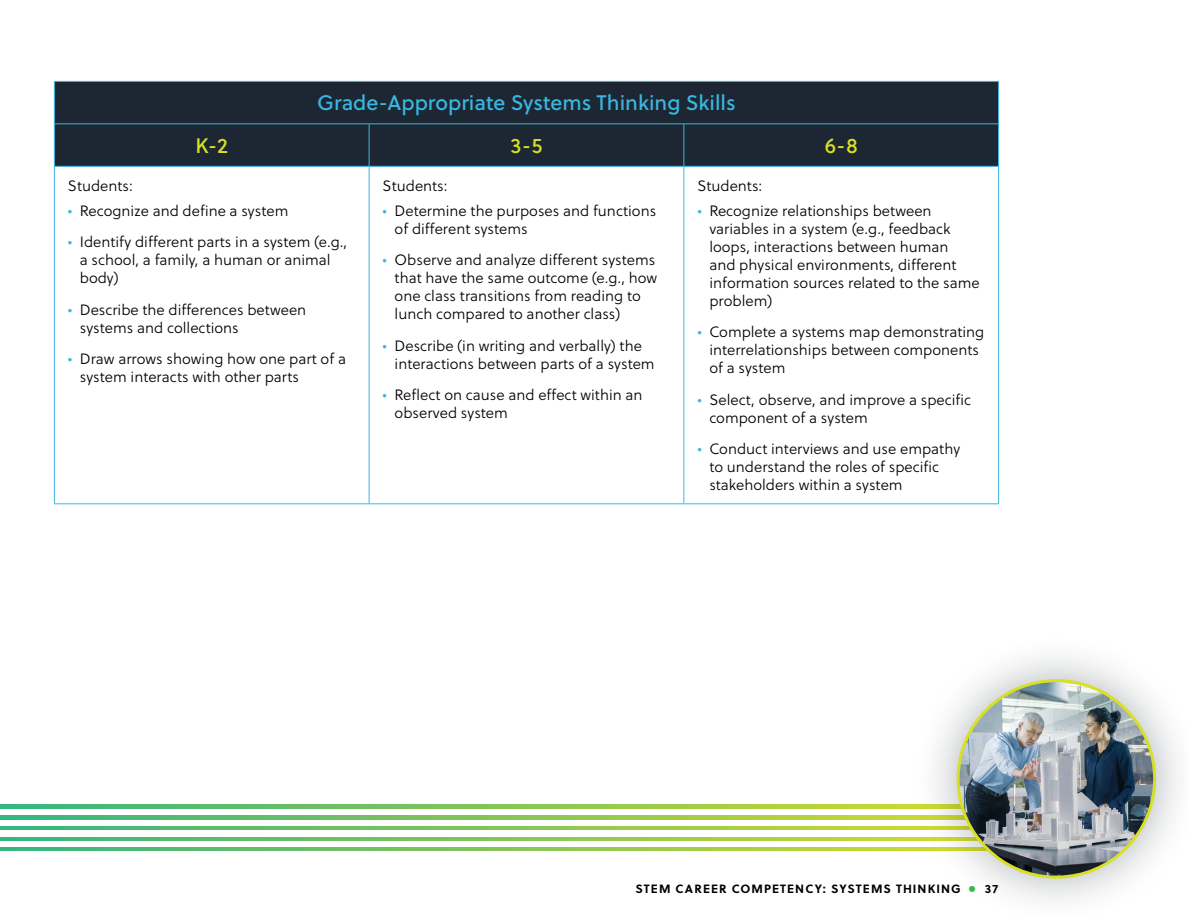
<style>
.page{position:relative;width:1188px;height:918px;background:#fff}
.page>*{position:absolute;margin:0;border:0;box-sizing:border-box;transform-origin:0 0}
.Table_Head{font:21px "Soleil Bk";color:#3ab6df}
.Table_Head-2{font:21px "Soleil Bk";color:#d7e027}
.Table_text{font:300 15px/18px "Soleil";color:#000}
.t1{font:700 12px "Soleil";letter-spacing:.09em;color:#000}
.s1{color:#3ab6df}
.s2{font-size:21px;color:#3cb64b}
</style>
<div class="page">
<hr style="left:0;top:0;width:1px;height:286px;background:#101c28">
<div style="left:55px;top:82px;width:943px;height:84px;background:#1c2733"></div>
<hr style="left:54px;top:81px;width:315px;height:1px;background:#3ab6df">
<hr style="left:54px;top:82px;width:1px;height:41px;background:#3ab6df">
<hr style="left:369px;top:81px;width:315px;height:1px;background:#3ab6df">
<hr style="left:684px;top:81px;width:315px;height:1px;background:#3ab6df">
<hr style="left:998px;top:82px;width:1px;height:41px;background:#3ab6df">
<hr style="left:54px;top:123px;width:315px;height:1px;background:#3ab6df">
<hr style="left:54px;top:124px;width:1px;height:42px;background:#3ab6df">
<hr style="left:369px;top:123px;width:315px;height:1px;background:#3ab6df">
<hr style="left:369px;top:124px;width:1px;height:42px;background:#3ab6df">
<hr style="left:684px;top:123px;width:315px;height:1px;background:#3ab6df">
<hr style="left:683px;top:124px;width:1px;height:42px;background:#3ab6df">
<hr style="left:998px;top:124px;width:1px;height:42px;background:#3ab6df">
<hr style="left:54px;top:166px;width:315px;height:1px;background:#3ab6df">
<hr style="left:54px;top:167px;width:1px;height:336px;background:#3ab6df">
<hr style="left:369px;top:166px;width:315px;height:1px;background:#3ab6df">
<hr style="left:369px;top:167px;width:1px;height:336px;background:#3ab6df">
<hr style="left:684px;top:166px;width:315px;height:1px;background:#3ab6df">
<hr style="left:683px;top:167px;width:1px;height:336px;background:#3ab6df">
<hr style="left:998px;top:167px;width:1px;height:336px;background:#3ab6df">
<hr style="left:54px;top:503px;width:315px;height:1px;background:#3ab6df">
<hr style="left:369px;top:503px;width:315px;height:1px;background:#3ab6df">
<hr style="left:684px;top:503px;width:315px;height:1px;background:#3ab6df">
<svg style="left:0;top:849px;width:912px;height:1px"></svg>
<svg style="left:0;top:848px;width:912px;height:1px"></svg>
<svg style="left:0;top:840px;width:912px;height:1px"></svg>
<svg style="left:0;top:838px;width:912px;height:2px"></svg>
<svg style="left:0;top:837px;width:912px;height:1px"></svg>
<svg style="left:0;top:827px;width:912px;height:3px"></svg>
<svg style="left:0;top:826px;width:912px;height:1px"></svg>
<svg style="left:0;top:819px;width:912px;height:1px"></svg>
<svg style="left:0;top:817px;width:912px;height:2px"></svg>
<svg style="left:0;top:816px;width:912px;height:1px"></svg>
<svg style="left:0;top:808px;width:912px;height:1px"></svg>
<svg style="left:0;top:806px;width:912px;height:2px"></svg>
<svg style="left:0;top:805px;width:912px;height:1px"></svg>
<div style="left:912px;top:635px;width:276px;height:283px;background:#101c28;opacity:.35"></div>
<img style="left:958px;top:681px;width:197px;height:196px;border-radius:98px">
<p class="Table_Head" style="left:317px;top:87px;width:420px">Grade-Appropriate Systems Thinking Skills</p>
<p class="Table_Head-2" style="left:195px;top:130px;width:34px">K-2</p>
<p class="Table_Head-2" style="left:511px;top:130px;width:33px">3-5</p>
<p class="Table_Head-2" style="left:825px;top:130px;width:35px">6-8</p>
<p class="Table_text" style="left:68px;top:177px;width:66px">Students:</p>
<p class="Table_text" style="left:68px;top:201px;width:222px"><span class="s1">•</span> Recognize and define a system</p>
<p class="Table_text" style="left:80px;top:233px;width:269px;text-indent:-12px"><span class="s1">•</span> Identify different parts in a system (e.g., a school, a family, a human or animal body)</p>
<p class="Table_text" style="left:80px;top:300px;width:228px;text-indent:-12px"><span class="s1">•</span> Describe the differences between systems and collections</p>
<p class="Table_text" style="left:80px;top:350px;width:268px;text-indent:-12px"><span class="s1">•</span> Draw arrows showing how one part of a system interacts with other parts</p>
<p class="Table_text" style="left:383px;top:177px;width:66px">Students:</p>
<p class="Table_text" style="left:395px;top:201px;width:263px;text-indent:-12px"><span class="s1">•</span> Determine the purposes and functions of different systems</p>
<p class="Table_text" style="left:395px;top:251px;width:264px;text-indent:-12px"><span class="s1">•</span> Observe and analyze different systems that have the same outcome (e.g., how one class transitions from reading to lunch compared to another class)</p>
<p class="Table_text" style="left:395px;top:336px;width:262px;text-indent:-12px"><span class="s1">•</span> Describe (in writing and verbally) the interactions between parts of a system</p>
<p class="Table_text" style="left:395px;top:386px;width:249px;text-indent:-12px"><span class="s1">•</span> Reflect on cause and effect within an observed system</p>
<p class="Table_text" style="left:697px;top:177px;width:66px">Students:</p>
<p class="Table_text" style="left:709px;top:201px;width:272px;text-indent:-12px"><span class="s1">•</span> Recognize relationships between variables in a system (e.g., feedback loops, interactions between human<br>and physical environments, different information sources related to the same problem)</p>
<p class="Table_text" style="left:709px;top:323px;width:276px;text-indent:-12px"><span class="s1">•</span> Complete a systems map demonstrating interrelationships between components of a system</p>
<p class="Table_text" style="left:709px;top:390px;width:263px;text-indent:-12px"><span class="s1">•</span> Select, observe, and improve a specific component of a system</p>
<p class="Table_text" style="left:709px;top:440px;width:252px;text-indent:-12px"><span class="s1">•</span> Conduct interviews and use empathy to understand the roles of specific stakeholders within a system</p>
<p class="t1" style="left:636px;top:879px;width:126px">STEM CAREE R COMPETE</p>
<p class="t1" style="left:795px;top:879px;width:62px">NCY: SYSTEMS</p>
<p class="t1" style="left:896px;top:879px;width:104px">THINKING <span class="s2">•</span> 37</p>
</div>
